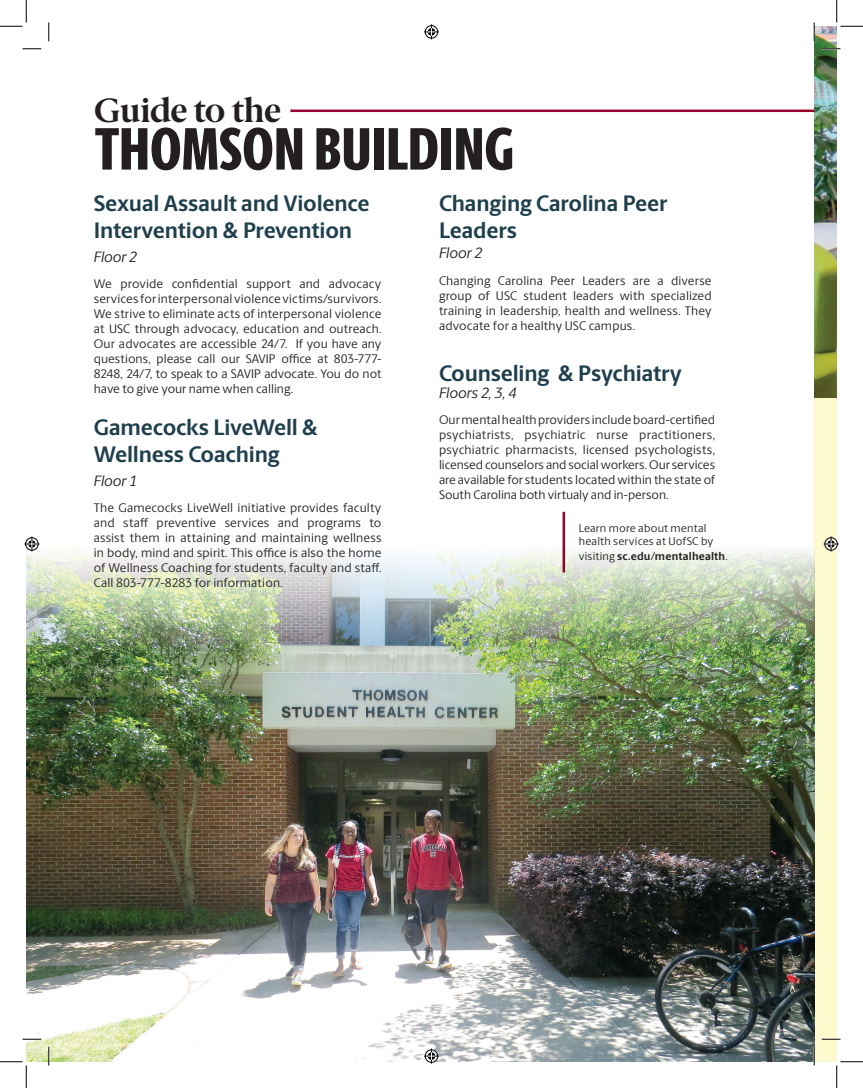
<style>
.page{position:relative;width:863px;height:1088px;background:#fff}
.page>*{position:absolute;margin:0;border:0;box-sizing:border-box;transform-origin:0 0}
.Heading_2{font:800 60px "Berlingske Sans X Cn";letter-spacing:.005em;color:#231f20}
.Heading_2-2{font:700 33.75px "Berlingske Serif";letter-spacing:-.015em;color:#231f20}
.Offices_and_Services{font:700 22.5px/27px "Berlingske Sans";letter-spacing:-.01em;color:#1f3f4c}
.Heading_3_Black{font:italic 15px "Berlingske Sans";letter-spacing:-.01em;color:#231f20}
.Offices_and_Services-2{font:italic 15px "Berlingske Sans";letter-spacing:-.01em;color:#231f20}
.Guide_Text{font:12.5px/15px "Berlingske Sans";letter-spacing:.005em;color:#231f20;text-align:justify}
.Guide_Text-2{font:11.25px/13.5px "Berlingske Sans";letter-spacing:.015em;color:#231f20}
.Guide_Text-3{font:700 11.25px "Berlingske Sans";letter-spacing:.015em;color:#231f20}
.s1{font-weight:400}
</style>
<div class="page">
<div style="left:814px;top:380px;width:22px;height:681px;background:#fcf9cf"></div>
<img style="left:814px;top:26px;width:22px;height:372px">
<hr style="left:290px;top:110px;width:524px;height:2px;background:#98012d">
<img style="left:26px;top:544px;width:788px;height:517px">
<hr style="left:562px;top:512px;width:3px;height:60px;background:#98012d">
<svg style="left:22px;top:48px;width:19px;height:2px"></svg>
<svg style="left:821px;top:48px;width:19px;height:2px"></svg>
<svg style="left:22px;top:1038px;width:19px;height:2px"></svg>
<svg style="left:821px;top:1038px;width:19px;height:2px"></svg>
<svg style="left:48px;top:22px;width:2px;height:19px"></svg>
<svg style="left:48px;top:1046px;width:2px;height:19px"></svg>
<svg style="left:813px;top:22px;width:2px;height:19px"></svg>
<svg style="left:813px;top:1046px;width:2px;height:19px"></svg>
<svg style="left:0;top:0;width:27px;height:27px"></svg>
<svg style="left:0;top:1061px;width:27px;height:27px"></svg>
<svg style="left:836px;top:0;width:26px;height:27px"></svg>
<svg style="left:836px;top:1061px;width:26px;height:27px"></svg>
<svg style="left:424px;top:24px;width:15px;height:15px"></svg>
<svg style="left:424px;top:1048px;width:15px;height:15px"></svg>
<svg style="left:24px;top:536px;width:15px;height:15px"></svg>
<svg style="left:823px;top:536px;width:15px;height:15px"></svg>
<p class="Heading_2-2" style="left:94px;top:83px;width:189px">Guide to the</p>
<p class="Heading_2" style="left:95px;top:104px;width:420px">THOMSON BUILDING</p>
<p class="Offices_and_Services" style="left:94px;top:190px;width:277px">Sexual Assault and Violence</p>
<p class="Offices_and_Services" style="left:94px;top:216px;width:260px">Intervention &amp; Prevention</p>
<p class="Offices_and_Services" style="left:439px;top:190px;width:230px">Changing Carolina Peer<br>Leaders</p>
<p class="Heading_3_Black" style="left:439px;top:242px;width:45px">Floor 2</p>
<p class="Guide_Text" style="left:439px;top:272px;width:274px">Changing Carolina Peer Leaders are a diverse group of USC student leaders with specialized training in leadership, health and wellness. They advocate for a healthy USC campus.</p>
<p class="Heading_3_Black" style="left:94px;top:246px;width:45px">Floor 2</p>
<p class="Guide_Text" style="left:94px;top:276px;width:289px">We provide confidential support and advocacy services for interpersonal violence victims/survivors.<br>We strive to eliminate acts of interpersonal violence at USC through advocacy, education and outreach.<br>Our advocates are accessible 24/7. If you have any questions, please call our SAVIP office at 803-777- 8248, 24/7, to speak to a SAVIP advocate. You do not have to give your name when calling.</p>
<p class="Offices_and_Services" style="left:94px;top:413px;width:226px">Gamecocks LiveWell &amp;<br>Wellness Coaching</p>
<p class="Offices_and_Services-2" style="left:94px;top:470px;width:45px">Floor 1</p>
<p class="Guide_Text" style="left:94px;top:500px;width:289px">The Gamecocks LiveWell initiative provides faculty and staff preventive services and programs to assist them in attaining and maintaining wellness in body, mind and spirit. This office is also the home of Wellness Coaching for students, faculty and staff.<br>Call 803-777-8283 for information.</p>
<p class="Offices_and_Services" style="left:439px;top:360px;width:244px">Counseling &amp; Psychiatry</p>
<p class="Heading_3_Black" style="left:439px;top:382px;width:79px">Floors 2, 3, 4</p>
<p class="Guide_Text" style="left:439px;top:411px;width:278px">Our mental health providers include board-certified psychiatrists, psychiatric nurse practitioners, psychiatric pharmacists, licensed psychologists, licensed counselors and social workers. Our services are available for students located within the state of South Carolina both virtualy and in-person.</p>
<p class="Guide_Text-2" style="left:579px;top:520px;width:136px">Learn more about mental health services at UofSC by</p>
<p class="Guide_Text-3" style="left:579px;top:548px;width:150px"><span class="s1">visiting</span> sc.edu/mentalhealth<span class="s1">.</span></p>
</div>
